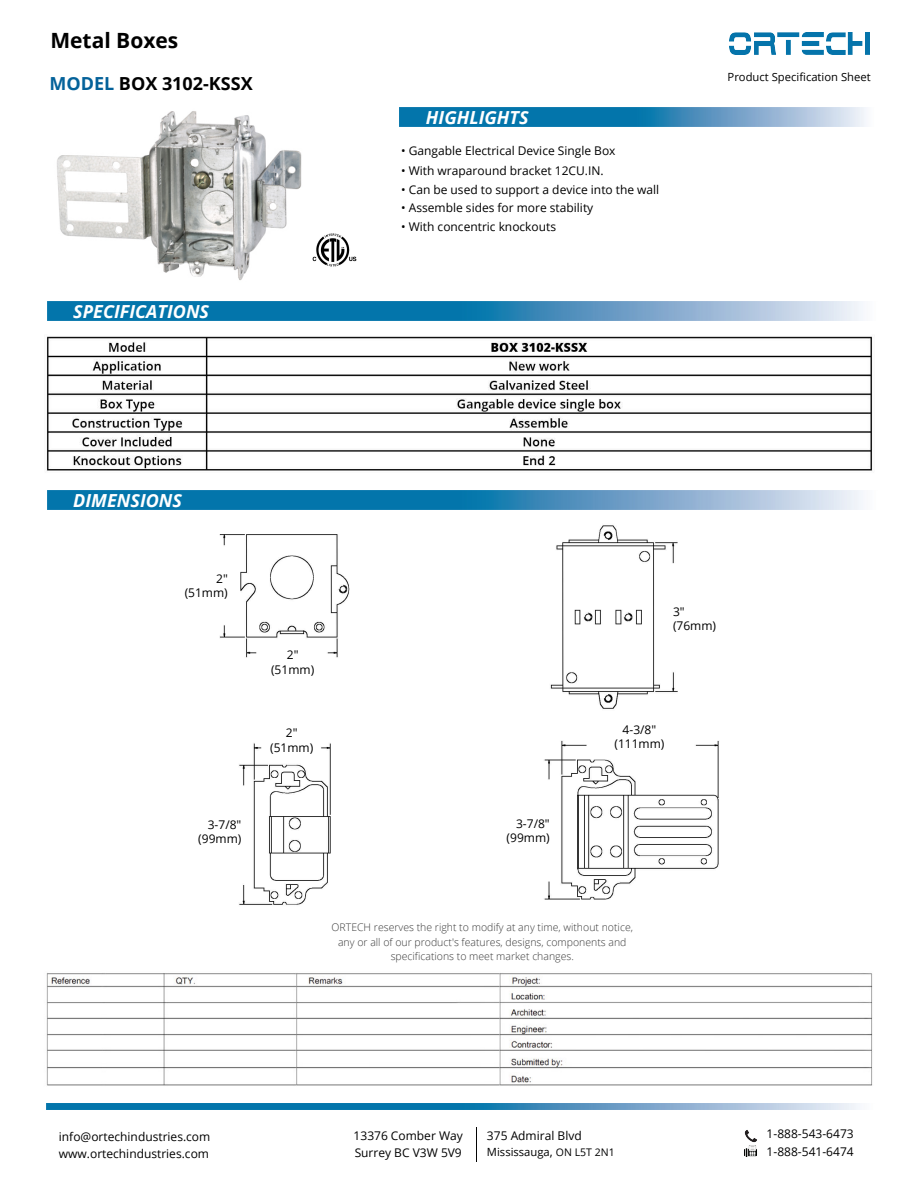
<style>
.page{position:relative;width:918px;height:1188px;background:#fff}
.page>*{position:absolute;margin:0;border:0;box-sizing:border-box;transform-origin:0 0}
.t1{font:700 21px "Open Sans";color:#000}
.t2{font:italic 700 18px "Open Sans";color:#fff}
.t3{font:700 18px "Open Sans";color:#000}
.t4{font:italic 700 18px "Open Sans";color:#fff}
.t5{font:12px/14.4px "Open Sans";color:#000}
.t6{font:11.25px "Open Sans";color:#000}
.t7{font:300 10.5px/14.7px "Open Sans";color:#393939;text-align:center}
.s1{color:#04629a}
.s2{font-size:12px}
.s3{font-size:10.5px}
</style>
<div class="page">
<img style="left:219px;top:525px;width:500px;height:380px">
<img style="left:57px;top:111px;width:245px;height:170px">
<img style="left:729px;top:33px;width:141px;height:22px">
<svg style="left:744px;top:1130px;width:13px;height:27px"></svg>
<img style="left:46px;top:1103px;width:814px;height:6px">
<img style="left:476px;top:1128px;width:1px;height:34px">
<img style="left:47px;top:301px;width:816px;height:20px">
<img style="left:46px;top:973px;width:827px;height:113px">
<img style="left:47px;top:490px;width:816px;height:20px">
<img style="left:400px;top:107px;width:466px;height:20px">
<img style="left:312px;top:233px;width:44px;height:34px">
<img style="left:46px;top:336px;width:827px;height:135px">
<h1 class="t1" style="left:50px;top:25px;width:129px">Metal Boxes</h1>
<h2 class="t3" style="left:49px;top:71px;width:205px"><span class="s1">MODEL</span> BOX 3102-KSSX</h2>
<h2 class="t4" style="left:73px;top:299px;width:137px">SPECIFICATIONS</h2>
<h2 class="t2" style="left:426px;top:105px;width:104px">HIGHLIGHTS</h2>
<p class="t5" style="left:401px;top:143px;width:216px">• Gangable Electrical Device Single Box</p>
<p class="t5" style="left:401px;top:164px;width:204px">• With wraparound bracket 12CU.IN.</p>
<p class="t5" style="left:401px;top:182px;width:260px">• Can be used to support a device into the wall</p>
<p class="t5" style="left:401px;top:200px;width:194px">• Assemble sides for more stability</p>
<p class="t5" style="left:401px;top:219px;width:156px">• With concentric knockouts</p>
<p class="t6" style="left:728px;top:70px;width:145px">Product Specification Sheet</p>
<h2 class="t2" style="left:73px;top:488px;width:110px">DIMENSIONS</h2>
<p class="t5" style="left:185px;top:571px;width:45px;text-align:right">2" (51mm)</p>
<p class="t5" style="left:198px;top:817px;width:45px;text-align:right">3-7/8" (99mm)</p>
<p class="t5" style="left:271px;top:648px;width:45px;text-align:center">2" (51mm)</p>
<p class="t5" style="left:270px;top:725px;width:45px;text-align:center">2" (51mm)</p>
<p class="t5" style="left:507px;top:816px;width:45px;text-align:right">3-7/8" (99mm)</p>
<p class="t5" style="left:673px;top:604px;width:45px">3" (76mm)</p>
<p class="t5" style="left:614px;top:722px;width:52px;text-align:center">4-3/8" (111mm)</p>
<p class="t7" style="left:332px;top:920px;width:303px">ORTECH reserves the right to modify at any time, without notice, any or all of our product's features, designs, components and specifications to meet market changes.</p>
<p class="t5" style="left:354px;top:1126px;width:111px;line-height:18px">13376 Comber Way<br>Surrey BC V3W 5V9</p>
<p class="t5" style="left:59px;top:1128px;width:153px;line-height:16.8px">info@ortechindustries.com www.ortechindustries.com</p>
<p class="t5" style="left:487px;top:1128px;width:96px">375 Admiral Blvd</p>
<p class="t6" style="left:487px;top:1145px;width:129px">Mississauga<span class="s2">,</span> <span class="s3">ON L5T 2N1</span></p>
<p class="t5" style="left:767px;top:1125px;width:89px;line-height:18px">1-888-543-6473<br>1-888-541-6474</p>
</div>
